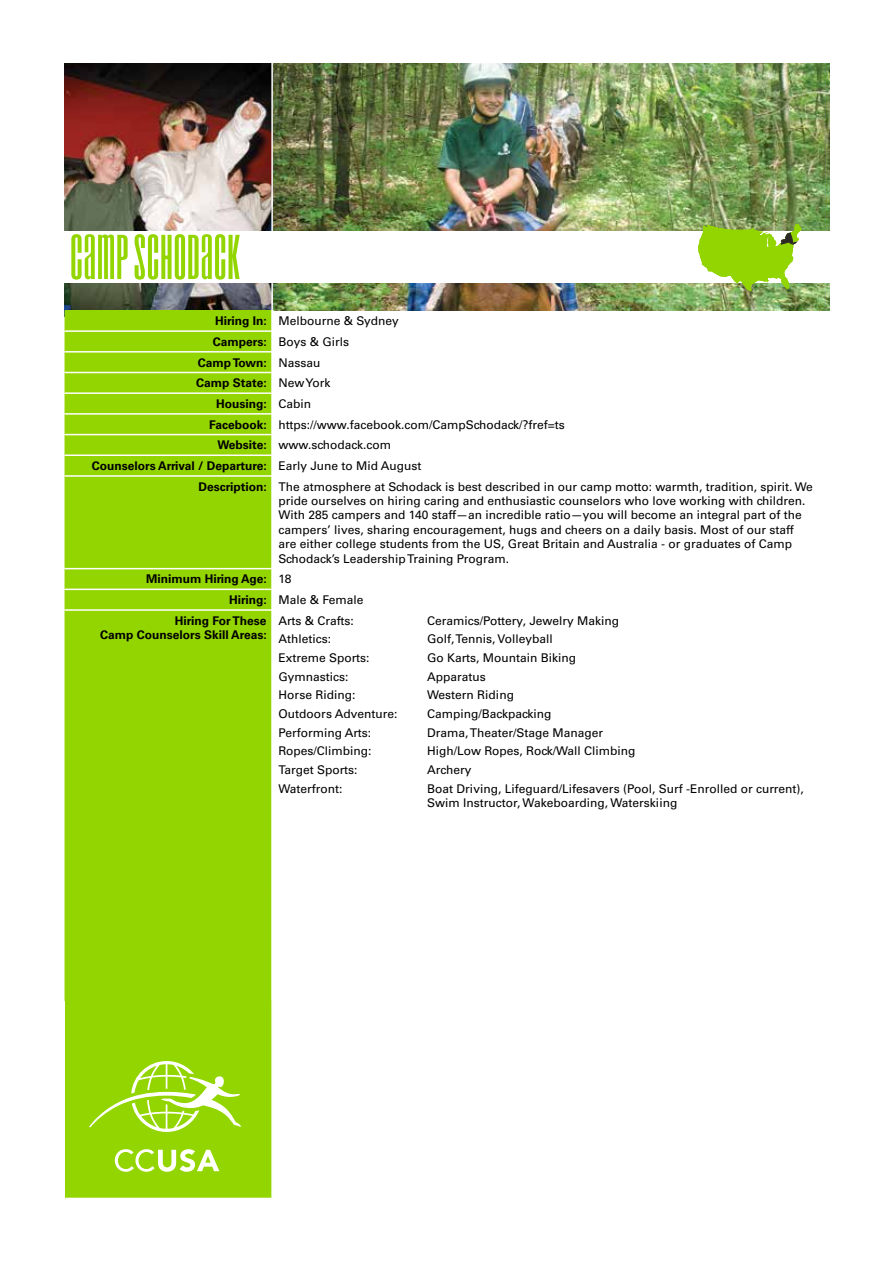
<style>
.page{position:relative;width:893px;height:1263px;background:#fff}
.page>*{position:absolute;margin:0;border:0;box-sizing:border-box;transform-origin:0 0}
.t1{font:54px "Droid";color:#93d500}
.t2{font:12px/14.4px "Univers LT Std";color:#000}
.t3{font:700 12px "Univers LT Std";color:#000}
.s1{font-weight:700}
.s2{font-weight:400}
</style>
<div class="page">
<img style="left:273px;top:64px;width:556px;height:246px">
<img style="left:65px;top:64px;width:206px;height:246px">
<div style="left:65px;top:310px;width:208px;height:888px;background:#93d500"></div>
<svg style="left:65px;top:371px;width:206px;height:220px"></svg>
<hr style="left:65px;top:330px;width:207px;height:2px;background:#fff">
<hr style="left:65px;top:351px;width:207px;height:2px;background:#fff">
<hr style="left:65px;top:372px;width:207px;height:1px;background:#fff">
<hr style="left:65px;top:392px;width:207px;height:2px;background:#fff">
<hr style="left:65px;top:413px;width:207px;height:2px;background:#fff">
<hr style="left:65px;top:434px;width:207px;height:1px;background:#fff">
<hr style="left:65px;top:454px;width:207px;height:2px;background:#fff">
<hr style="left:65px;top:475px;width:207px;height:2px;background:#fff">
<hr style="left:65px;top:568px;width:207px;height:1px;background:#fff">
<hr style="left:65px;top:589px;width:207px;height:1px;background:#fff">
<hr style="left:65px;top:609px;width:207px;height:2px;background:#fff">
<hr style="left:271px;top:0;width:2px;height:1206px;background:#fff">
<svg style="left:89px;top:1061px;width:152px;height:71px"></svg>
<svg style="left:115px;top:1149px;width:104px;height:23px"></svg>
<div style="left:57px;top:232px;width:836px;height:51px;background:#fff"></div>
<img style="left:698px;top:224px;width:103px;height:67px">
<h1 class="t1" style="left:70px;top:226px;width:172px">CAMP SCHODACK</h1>
<p class="t2" style="left:215px;top:314px;width:185px"><span class="s1">Hiring In:</span> Melbourne &amp; Sydney</p>
<p class="t2" style="left:213px;top:334px;width:138px"><span class="s1">Campers:</span> Boys &amp; Girls</p>
<p class="t3" style="left:198px;top:355px;width:124px">Camp Town: <span class="s2">Nassau</span></p>
<p class="t3" style="left:196px;top:376px;width:136px">Camp State: <span class="s2">New York</span></p>
<p class="t3" style="left:216px;top:397px;width:97px">Housing: <span class="s2">Cabin</span></p>
<p class="t2" style="left:209px;top:417px;width:357px"><span class="s1">Facebook:</span> https://www.facebook.com/CampSchodack/?fref=ts</p>
<p class="t2" style="left:217px;top:438px;width:175px"><span class="s1">Website:</span> www.schodack.com</p>
<p class="t3" style="left:92px;top:459px;width:331px">Counselors Arrival / Departure: <span class="s2">Early June to Mid August</span></p>
<p class="t2" style="left:199px;top:479px;width:616px"><span class="s1">Description:</span> The atmosphere at Schodack is best described in our camp motto: warmth, tradition, spirit. We</p>
<p class="t2" style="left:278px;top:494px;width:529px">pride ourselves on hiring caring and enthusiastic counselors who love working with children.<br>With 285 campers and 140 staff—an incredible ratio—you will become an integral part of the campers’ lives, sharing encouragement, hugs and cheers on a daily basis. Most of our staff are either college students from the US, Great Britain and Australia - or graduates of Camp Schodack’s Leadership Training Program.</p>
<p class="t3" style="left:146px;top:572px;width:147px">Minimum Hiring Age: <span class="s2">18</span></p>
<p class="t2" style="left:229px;top:593px;width:136px"><span class="s1">Hiring:</span> Male &amp; Female</p>
<p class="t3" style="left:175px;top:613px;width:93px">Hiring For These</p>
<p class="t3" style="left:100px;top:628px;width:168px">Camp Counselors Skill Areas:</p>
<p class="t2" style="left:278px;top:613px;width:77px">Arts &amp; Crafts:</p>
<p class="t2" style="left:427px;top:613px;width:193px">Ceramics/Pottery, Jewelry Making</p>
<p class="t2" style="left:278px;top:632px;width:54px">Athletics:</p>
<p class="t2" style="left:427px;top:632px;width:127px">Golf, Tennis, Volleyball</p>
<p class="t2" style="left:278px;top:651px;width:93px">Extreme Sports:</p>
<p class="t2" style="left:427px;top:651px;width:150px">Go Karts, Mountain Biking</p>
<p class="t2" style="left:278px;top:669px;width:72px">Gymnastics:</p>
<p class="t2" style="left:427px;top:669px;width:60px">Apparatus</p>
<p class="t2" style="left:278px;top:688px;width:78px">Horse Riding:</p>
<p class="t2" style="left:427px;top:688px;width:88px">Western Riding</p>
<p class="t2" style="left:278px;top:707px;width:120px">Outdoors Adventure:</p>
<p class="t2" style="left:427px;top:707px;width:126px">Camping/Backpacking</p>
<p class="t2" style="left:278px;top:725px;width:94px">Performing Arts:</p>
<p class="t2" style="left:427px;top:725px;width:177px">Drama, Theater/Stage Manager</p>
<p class="t2" style="left:278px;top:744px;width:95px">Ropes/Climbing:</p>
<p class="t2" style="left:427px;top:744px;width:210px">High/Low Ropes, Rock/Wall Climbing</p>
<p class="t2" style="left:278px;top:762px;width:80px">Target Sports:</p>
<p class="t2" style="left:427px;top:762px;width:46px">Archery</p>
<p class="t2" style="left:278px;top:781px;width:66px">Waterfront:</p>
<p class="t2" style="left:427px;top:781px;width:378px">Boat Driving, Lifeguard/Lifesavers (Pool, Surf -Enrolled or current),<br>Swim Instructor, Wakeboarding, Waterskiing</p>
</div>
